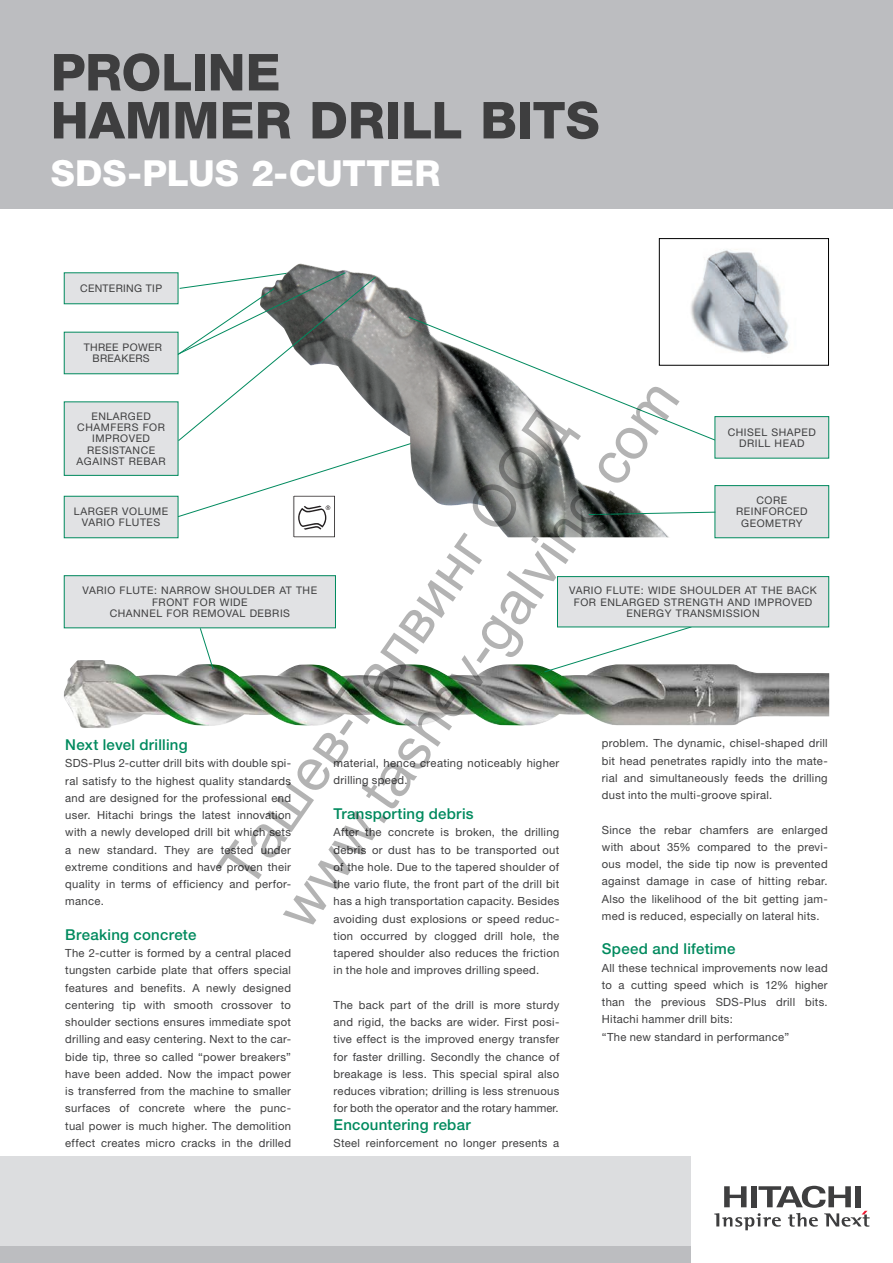
<style>
.page{position:relative;width:893px;height:1263px;background:#fff}
.page>*{position:absolute;margin:0;border:0;box-sizing:border-box;transform-origin:0 0}
.t1{font:58.95px/70.8px "Arial";color:rgb(0 0 0/.3)}
.Normaal{font:800 51px "Helvetica Neue LT Pro";color:#3e3e3f}
.Normaal-2{font:800 36px "Helvetica Neue LT Pro";color:#fff}
.platte_tekst{font:500 15px "Helvetica Neue LT Pro";letter-spacing:.015em;color:#008a5e}
.platte_tekst-2{font:11.25px/17.2px "Helvetica Neue LT Pro";letter-spacing:.025em;color:#3e3e3f;text-align:justify}
.paneltekst{font:10.5px/11.2px "Helvetica Neue LT Pro";letter-spacing:.05em;color:#3e3e3f;text-align:center}
.paneltekst-2{font:10.5px/11.2px "Helvetica Neue LT Pro";letter-spacing:.03em;color:#3e3e3f;text-align:center}
</style>
<div class="page">
<svg style="left:714px;top:1186px;width:156px;height:44px"></svg>
<div style="left:0;top:1157px;width:690px;height:106px;background:#dcdddf"></div>
<div style="left:0;top:1246px;width:690px;height:17px;background:#bcbdc0"></div>
<div style="left:0;top:0;width:893px;height:208px;background:#bcbdc0"></div>
<div style="left:715px;top:417px;width:114px;height:41px;background:#e1e2e4"></div>
<div style="left:714px;top:416px;width:115px;height:43px;border:1px solid #008a5e"></div>
<div style="left:64px;top:496px;width:114px;height:42px;background:#e1e2e4"></div>
<div style="left:64px;top:496px;width:114px;height:42px;border:1px solid #008a5e"></div>
<img style="left:705px;top:249px;width:84px;height:105px">
<div style="left:659px;top:238px;width:170px;height:127px;border:1px solid #000"></div>
<div style="left:64px;top:402px;width:114px;height:73px;background:#e1e2e4"></div>
<div style="left:64px;top:401px;width:114px;height:75px;border:1px solid #008a5e"></div>
<div style="left:64px;top:273px;width:114px;height:31px;background:#e1e2e4"></div>
<div style="left:715px;top:486px;width:114px;height:52px;background:#e1e2e4"></div>
<div style="left:714px;top:485px;width:115px;height:53px;border:1px solid #008a5e"></div>
<img style="left:64px;top:660px;width:765px;height:68px">
<div style="left:64px;top:576px;width:271px;height:52px;background:#e1e2e4"></div>
<div style="left:64px;top:575px;width:272px;height:53px;border:1px solid #008a5e"></div>
<div style="left:64px;top:332px;width:114px;height:42px;background:#e1e2e4"></div>
<svg style="left:543px;top:627px;width:149px;height:46px"></svg>
<div style="left:557px;top:577px;width:272px;height:50px;background:#e1e2e4"></div>
<div style="left:557px;top:576px;width:272px;height:51px;border:1px solid #008a5e"></div>
<svg style="left:199px;top:627px;width:15px;height:44px"></svg>
<svg style="left:177px;top:271px;width:539px;height:267px"></svg>
<p class="Normaal" style="left:51px;top:42px;width:231px">PROLINE</p>
<p class="Normaal" style="left:51px;top:90px;width:550px">HAMMER DRILL BITS</p>
<p class="Normaal-2" style="left:51px;top:152px;width:391px">SDS-PLUS 2-CUTTER</p>
<p class="paneltekst-2" style="left:80px;top:282px;width:84px">CENTERING TIP</p>
<p class="paneltekst-2" style="left:84px;top:341px;width:80px">THREE POWER<br>BREAKERS</p>
<h1 class="t1" style="left:204px;top:859px;width:653px;rotate:-55deg">Ташев-Галвинг ООД www.tashev-galving.com</h1>
<p class="paneltekst" style="left:91px;top:410px;width:61px">ENLARGED</p>
<p class="paneltekst" style="left:77px;top:421px;width:89px">CHAMFERS FOR<br>IMPROVED</p>
<p class="paneltekst" style="left:77px;top:444px;width:91px">RESISTANCE<br>AGAINST REBAR</p>
<p class="paneltekst" style="left:728px;top:426px;width:90px">CHISEL SHAPED<br>DRILL HEAD</p>
<p class="paneltekst" style="left:756px;top:495px;width:32px">CORE</p>
<p class="paneltekst" style="left:736px;top:506px;width:73px">REINFORCED</p>
<p class="paneltekst" style="left:741px;top:517px;width:63px">GEOMETRY</p>
<p class="paneltekst" style="left:74px;top:505px;width:96px">LARGER VOLUME<br>VARIO FLUTES</p>
<p class="paneltekst" style="left:83px;top:585px;width:236px">VARIO FLUTE: NARROW SHOULDER AT THE<br>FRONT FOR WIDE</p>
<p class="paneltekst" style="left:110px;top:607px;width:182px">CHANNEL FOR REMOVAL DEBRIS</p>
<p class="paneltekst" style="left:569px;top:585px;width:249px">VARIO FLUTE: WIDE SHOULDER AT THE BACK<br>FOR ENLARGED STRENGTH AND IMPROVED<br>ENERGY TRANSMISSION</p>
<p class="platte_tekst-2" style="left:602px;top:734px;width:227px">problem. The dynamic, chisel-shaped drill bit head penetrates rapidly into the mate&shy;rial and simultaneously feeds the drilling dust into the multi-groove spiral.</p>
<p class="platte_tekst-2" style="left:602px;top:821px;width:227px">Since the rebar chamfers are enlarged with about 35% compared to the previ&shy;ous model, the side tip now is prevented against damage in case of hitting rebar.<br>Also the likelihood of the bit getting jam&shy;med is reduced, especially on lateral hits.</p>
<p class="platte_tekst" style="left:602px;top:940px;width:135px">Speed and lifetime</p>
<p class="platte_tekst-2" style="left:602px;top:959px;width:227px">All these technical improvements now lead to a cutting speed which is 12% higher than the previous SDS-Plus drill bits.<br>Hitachi hammer drill bits:</p>
<p class="platte_tekst-2" style="left:602px;top:1028px;width:189px">“The new standard in performance”</p>
<p class="platte_tekst" style="left:65px;top:736px;width:124px">Next level drilling</p>
<p class="platte_tekst-2" style="left:65px;top:754px;width:227px">SDS-Plus 2-cutter drill bits with double spi&shy;ral satisfy to the highest quality standards and are designed for the professional end user. Hitachi brings the latest innovation with a newly developed drill bit which sets a new standard. They are tested under extreme conditions and have proven their quality in terms of efficiency and perfor&shy;mance.</p>
<p class="platte_tekst" style="left:65px;top:925px;width:133px">Breaking concrete</p>
<p class="platte_tekst-2" style="left:65px;top:944px;width:227px">The 2-cutter is formed by a central placed tungsten carbide plate that offers special features and benefits. A newly designed centering tip with smooth crossover to shoulder sections ensures immediate spot drilling and easy centering. Next to the car&shy;bide tip, three so called “power breakers” have been added. Now the impact power is transferred from the machine to smaller surfaces of concrete where the punc&shy;tual power is much higher. The demolition effect creates micro cracks in the drilled</p>
<p class="platte_tekst-2" style="left:334px;top:754px;width:227px">material, hence creating noticeably higher drilling speed.</p>
<p class="platte_tekst" style="left:334px;top:805px;width:142px">Transporting debris</p>
<p class="platte_tekst-2" style="left:334px;top:823px;width:227px">After the concrete is broken, the drilling debris or dust has to be transported out of the hole. Due to the tapered shoulder of the vario flute, the front part of the drill bit has a high transportation capacity. Besides avoiding dust explosions or speed reduc&shy;tion occurred by clogged drill hole, the tapered shoulder also reduces the friction in the hole and improves drilling speed.</p>
<p class="platte_tekst-2" style="left:334px;top:996px;width:227px">The back part of the drill is more sturdy and rigid, the backs are wider. First posi&shy;tive effect is the improved energy transfer for faster drilling. Secondly the chance of breakage is less. This special spiral also reduces vibration; drilling is less strenuous for both the operator and the rotary hammer.</p>
<p class="platte_tekst" style="left:334px;top:1115px;width:139px">Encountering rebar</p>
<p class="platte_tekst-2" style="left:334px;top:1134px;width:227px">Steel reinforcement no longer presents a</p>
</div>
